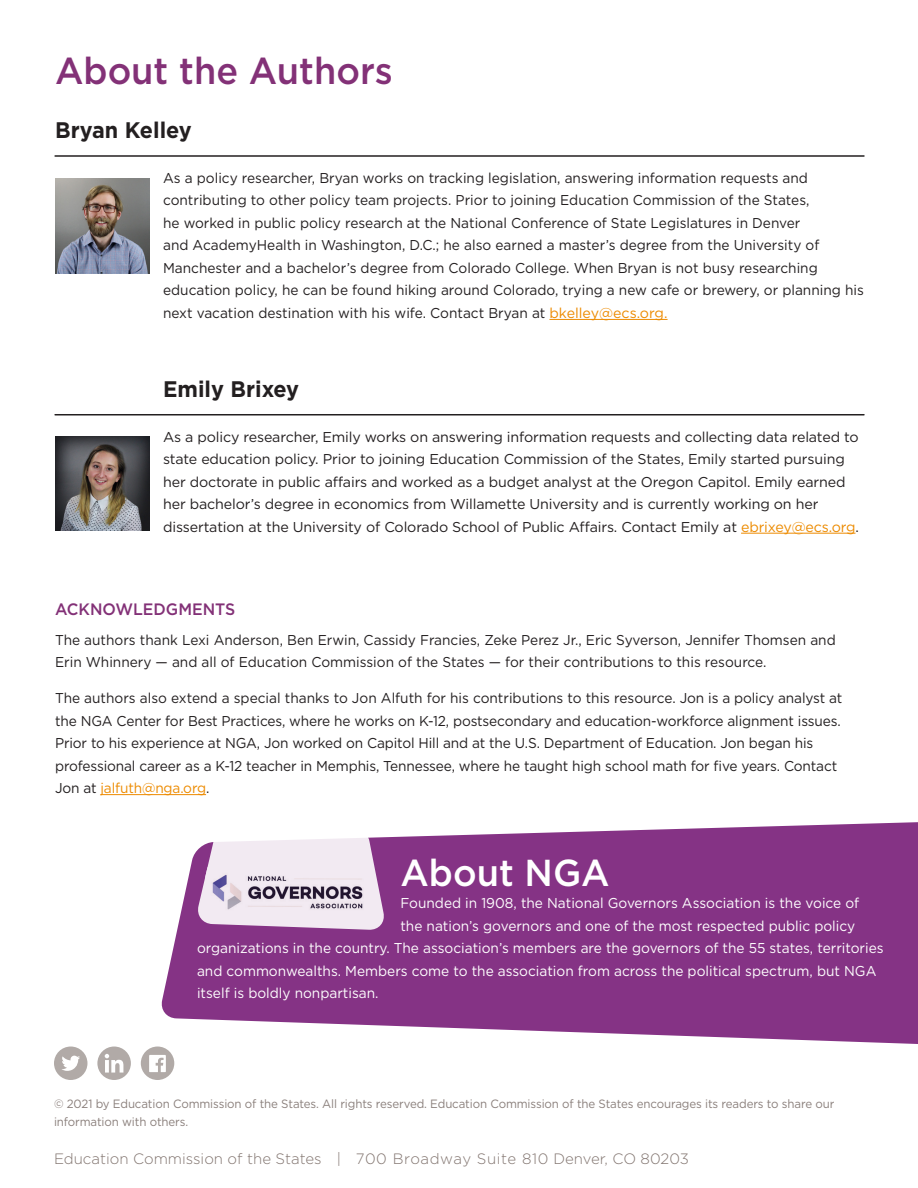
<style>
.page{position:relative;width:918px;height:1188px;background:#fff}
.page>*{position:absolute;margin:0;border:0;box-sizing:border-box;transform-origin:0 0}
.Authors__Appendices{font:500 37.5px "Gotham";color:#833177;scale:.96 1}
.t1{font:500 37.5px "Gotham";color:#fff;scale:.96 1}
.HED_2{font:700 22.5px "Gotham";color:#231f20;scale:.96 1}
.HED_4{font:500 16.5px "Gotham";color:#833177;scale:.96 1}
.t2{font:300 15px "Gotham";color:#827570}
.Body_9_5_15{font:14.25px/22.5px "Gotham";letter-spacing:-.01em;color:#231f20;scale:.96 1}
.Body_9_5_15-2{font:14.25px/22.5px "Gotham";letter-spacing:-.01em;color:#231f20}
.t3{font:14.25px "Gotham";color:#fff;scale:.96 1}
.t4{font:12px/18px "Gotham";letter-spacing:-.01em;color:#8a7f7b;scale:.96 1}
.s1{color:#ed8b00}
</style>
<div class="page">
<svg style="left:54px;top:1047px;width:33px;height:33px"></svg>
<svg style="left:97px;top:1047px;width:34px;height:33px"></svg>
<svg style="left:141px;top:1047px;width:33px;height:33px"></svg>
<svg style="left:161px;top:822px;width:757px;height:222px;background:#934b93"></svg>
<svg style="left:197px;top:824px;width:188px;height:106px"></svg>
<img style="left:205px;top:867px;width:165px;height:50px">
<hr style="left:55px;top:155px;width:809px;height:2px;background:#231f20">
<hr style="left:549px;top:319px;width:119px;height:1px;background:#ed8b00">
<hr style="left:55px;top:414px;width:809px;height:1px;background:#231f20">
<hr style="left:741px;top:533px;width:115px;height:1px;background:#ed8b00">
<hr style="left:101px;top:794px;width:105px;height:1px;background:#ed8b00">
<img style="left:55px;top:179px;width:95px;height:94px">
<img style="left:55px;top:436px;width:95px;height:95px">
<p class="Authors__Appendices" style="left:55px;top:46px;width:353px">About the Authors</p>
<p class="HED_2" style="left:55px;top:115px;width:144px">Bryan Kelley</p>
<p class="Body_9_5_15" style="left:163px;top:166px;width:731px">As a policy researcher, Bryan works on tracking legislation, answering information requests and contributing to other policy team projects. Prior to joining Education Commission of the States,<br>he worked in public policy research at the National Conference of State Legislatures in Denver<br>and AcademyHealth in Washington, D.C.; he also earned a master’s degree from the University of Manchester and a bachelor’s degree from Colorado College. When Bryan is not busy researching education policy, he can be found hiking around Colorado, trying a new cafe or brewery, or planning his next vacation destination with his wife. Contact Bryan at <span class="s1">bkelley@ecs.org.</span></p>
<p class="HED_2" style="left:163px;top:374px;width:143px">Emily Brixey</p>
<p class="Body_9_5_15-2" style="left:163px;top:425px;width:697px">As a policy researcher, Emily works on answering information requests and collecting data related to state education policy. Prior to joining Education Commission of the States, Emily started pursuing her doctorate in public affairs and worked as a budget analyst at the Oregon Capitol. Emily earned her bachelor’s degree in economics from Willamette University and is currently working on her dissertation at the University of Colorado School of Public Affairs. Contact Emily at <span class="s1">ebrixey@ecs.org</span>.</p>
<p class="HED_4" style="left:55px;top:599px;width:189px">ACKNOWLEDGMENTS</p>
<p class="Body_9_5_15" style="left:55px;top:628px;width:815px">The authors thank Lexi Anderson, Ben Erwin, Cassidy Francies, Zeke Perez Jr., Eric Syverson, Jennifer Thomsen and<br>Erin Whinnery — and all of Education Commission of the States — for their contributions to this resource.</p>
<p class="Body_9_5_15" style="left:55px;top:687px;width:822px">The authors also extend a special thanks to Jon Alfuth for his contributions to this resource. Jon is a policy analyst at the NGA Center for Best Practices, where he works on K-12, postsecondary and education-workforce alignment issues.<br>Prior to his experience at NGA, Jon worked on Capitol Hill and at the U.S. Department of Education. Jon began his professional career as a K-12 teacher in Memphis, Tennessee, where he taught high school math for five years. Contact Jon at <span class="s1">jalfuth@nga.org</span>.</p>
<p class="t1" style="left:400px;top:848px;width:219px">About NGA</p>
<p class="t3" style="left:400px;top:894px;width:479px">Founded in 1908, the National Governors Association is the voice of</p>
<p class="t3" style="left:400px;top:917px;width:475px">the nation’s governors and one of the most respected public policy</p>
<p class="t3" style="left:197px;top:939px;width:717px">organizations in the country. The association’s members are the governors of the 55 states, territories</p>
<p class="t3" style="left:197px;top:962px;width:709px">and commonwealths. Members come to the association from across the political spectrum, but NGA</p>
<p class="t3" style="left:197px;top:984px;width:191px">itself is boldly nonpartisan.</p>
<p class="t4" style="left:54px;top:1094px;width:814px">© 2021 by Education Commission of the States. All rights reserved. Education Commission of the States encourages its readers to share our information with others.</p>
<p class="t2" style="left:54px;top:1149px;width:637px">Education Commission of the States | 700 Broadway Suite 810 Denver, CO 80203</p>
</div>
